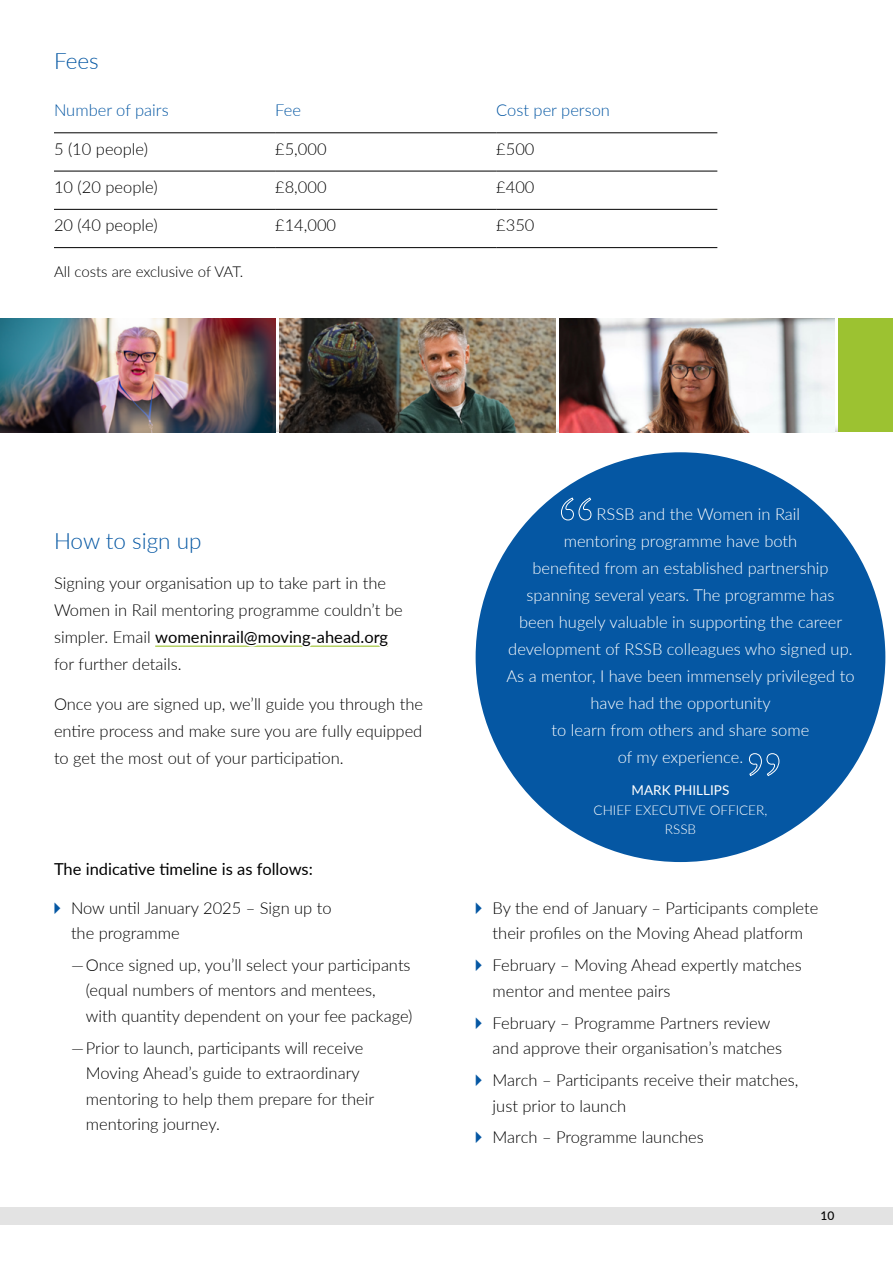
<style>
.page{position:relative;width:893px;height:1263px;background:#fff}
.page>*{position:absolute;margin:0;border:0;box-sizing:border-box;transform-origin:0 0}
.t1{font:300 22.5px "Lato";color:#0557a3}
.t2{font:300 16.5px/25.5px "Lato";color:#000}
.t3{font:300 16.5px "Lato";color:#fff}
.t4{font:16.5px "Lato";color:#000}
.t5{font:300 16.5px "Lato";color:#0557a3}
.Quote_source{font:300 15px "Lato";color:#000}
.t6{font:300 13.5px/19.5px "Lato";color:#fff;text-align:center}
.t7{font:500 12px "Lato";color:#000}
.s1{font-weight:400;color:#fff}
.s2{font-family:"Pictos";font-weight:400;color:#0557a3}
.s3{font-weight:400}
</style>
<div class="page">
<hr style="left:54px;top:133px;width:221px;height:1px;background:#000">
<hr style="left:275px;top:133px;width:221px;height:1px;background:#000">
<hr style="left:496px;top:133px;width:221px;height:1px;background:#000">
<hr style="left:54px;top:171px;width:221px;height:1px;background:#000">
<hr style="left:275px;top:171px;width:221px;height:1px;background:#000">
<hr style="left:496px;top:171px;width:221px;height:1px;background:#000">
<hr style="left:54px;top:209px;width:221px;height:1px;background:#000">
<hr style="left:275px;top:209px;width:221px;height:1px;background:#000">
<hr style="left:496px;top:209px;width:221px;height:1px;background:#000">
<hr style="left:54px;top:247px;width:221px;height:1px;background:#000">
<hr style="left:275px;top:247px;width:221px;height:1px;background:#000">
<hr style="left:496px;top:247px;width:221px;height:1px;background:#000">
<img style="left:0;top:318px;width:275px;height:114px">
<img style="left:280px;top:318px;width:275px;height:114px">
<img style="left:559px;top:318px;width:276px;height:114px">
<div style="left:839px;top:318px;width:54px;height:114px;background:#9cc231"></div>
<hr style="left:155px;top:646px;width:233px;height:1px;background:#9cc231">
<div style="left:476px;top:452px;width:409px;height:410px;background:#0557a3;border-radius:50%"></div>
<svg style="left:561px;top:497px;width:31px;height:24px"></svg>
<svg style="left:749px;top:753px;width:31px;height:23px"></svg>
<div style="left:0;top:1208px;width:893px;height:17px;background:#e3e3e3"></div>
<h1 class="t1" style="left:54px;top:45px;width:46px">Fees</h1>
<p class="t5" style="left:54px;top:99px;width:116px">Number of pairs</p>
<p class="t5" style="left:275px;top:99px;width:27px">Fee</p>
<p class="t5" style="left:496px;top:99px;width:115px">Cost per person</p>
<p class="t2" style="left:54px;top:135px;width:96px">5 (10 people)</p>
<p class="t2" style="left:275px;top:135px;width:53px">£5,000</p>
<p class="t2" style="left:496px;top:135px;width:40px">£500</p>
<p class="t2" style="left:54px;top:174px;width:105px">10 (20 people)</p>
<p class="t2" style="left:275px;top:174px;width:53px">£8,000</p>
<p class="t2" style="left:496px;top:174px;width:40px">£400</p>
<p class="t2" style="left:54px;top:212px;width:105px">20 (40 people)</p>
<p class="t2" style="left:275px;top:212px;width:63px">£14,000</p>
<p class="t2" style="left:496px;top:212px;width:40px">£350</p>
<p class="Quote_source" style="left:54px;top:262px;width:191px">All costs are exclusive of VAT.</p>
<h1 class="t1" style="left:54px;top:526px;width:149px">How to sign up</h1>
<p class="t2" style="left:54px;top:569px;width:350px;line-height:27px">Signing your organisation up to take part in the Women in Rail mentoring programme couldn’t be simpler. Email <span class="s1">womeninrail@moving-ahead.org </span>for further details.</p>
<p class="t2" style="left:54px;top:690px;width:371px;line-height:27px;text-align:justify">Once you are signed up, we’ll guide you through the entire process and make sure you are fully equipped to get the most out of your participation.</p>
<p class="t4" style="left:54px;top:857px;width:260px">The indicative timeline is as follows:</p>
<p class="t2" style="left:71px;top:894px;width:262px;text-indent:-17px"><span class="s2">4</span> Now until January 2025 – Sign up to the programme</p>
<p class="t2" style="left:86px;top:952px;width:328px;text-indent:-15px">—Once signed up, you’ll select your participants (equal numbers of mentors and mentees,<br>with quantity dependent on your fee package)</p>
<p class="t2" style="left:86px;top:1034px;width:290px;text-indent:-15px">—Prior to launch, participants will receive Moving Ahead’s guide to extraordinary mentoring to help them prepare for their mentoring journey.</p>
<p class="t3" style="left:596px;top:503px;width:205px">RSSB and the Women in Rail</p>
<p class="t3" style="left:564px;top:530px;width:235px">mentoring programme have both</p>
<p class="t3" style="left:532px;top:557px;width:298px">benefited from an established partnership</p>
<p class="t3" style="left:527px;top:584px;width:309px">spanning several years. The programme has</p>
<p class="t3" style="left:519px;top:611px;width:325px">been hugely valuable in supporting the career</p>
<p class="t3" style="left:508px;top:638px;width:346px">development of RSSB colleagues who signed up.</p>
<p class="t3" style="left:506px;top:665px;width:350px">As a mentor, I have been immensely privileged to</p>
<p class="t3" style="left:590px;top:692px;width:182px">have had the opportunity</p>
<p class="t3" style="left:552px;top:719px;width:259px">to learn from others and share some</p>
<p class="t3" style="left:618px;top:746px;width:127px">of my experience.</p>
<p class="t6" style="left:594px;top:780px;width:175px"><span class="s3">MARK PHILLIPS<br></span>CHIEF EXECUTIVE OFFICER,<br>RSSB</p>
<p class="t2" style="left:476px;top:895px;width:344px;text-align:center"><span class="s2">4</span> By the end of January – Participants complete their profiles on the Moving Ahead platform</p>
<p class="t2" style="left:493px;top:952px;width:311px;text-indent:-17px"><span class="s2">4</span> February – Moving Ahead expertly matches mentor and mentee pairs</p>
<p class="t2" style="left:493px;top:1009px;width:291px;text-indent:-17px"><span class="s2">4</span> February – Programme Partners review and approve their organisation’s matches</p>
<p class="t2" style="left:493px;top:1067px;width:307px;text-indent:-17px"><span class="s2">4</span> March – Participants receive their matches, just prior to launch</p>
<p class="t2" style="left:476px;top:1124px;width:230px"><span class="s2">4</span> March – Programme launches</p>
<p class="t7" style="left:820px;top:1207px;width:15px">10</p>
</div>
